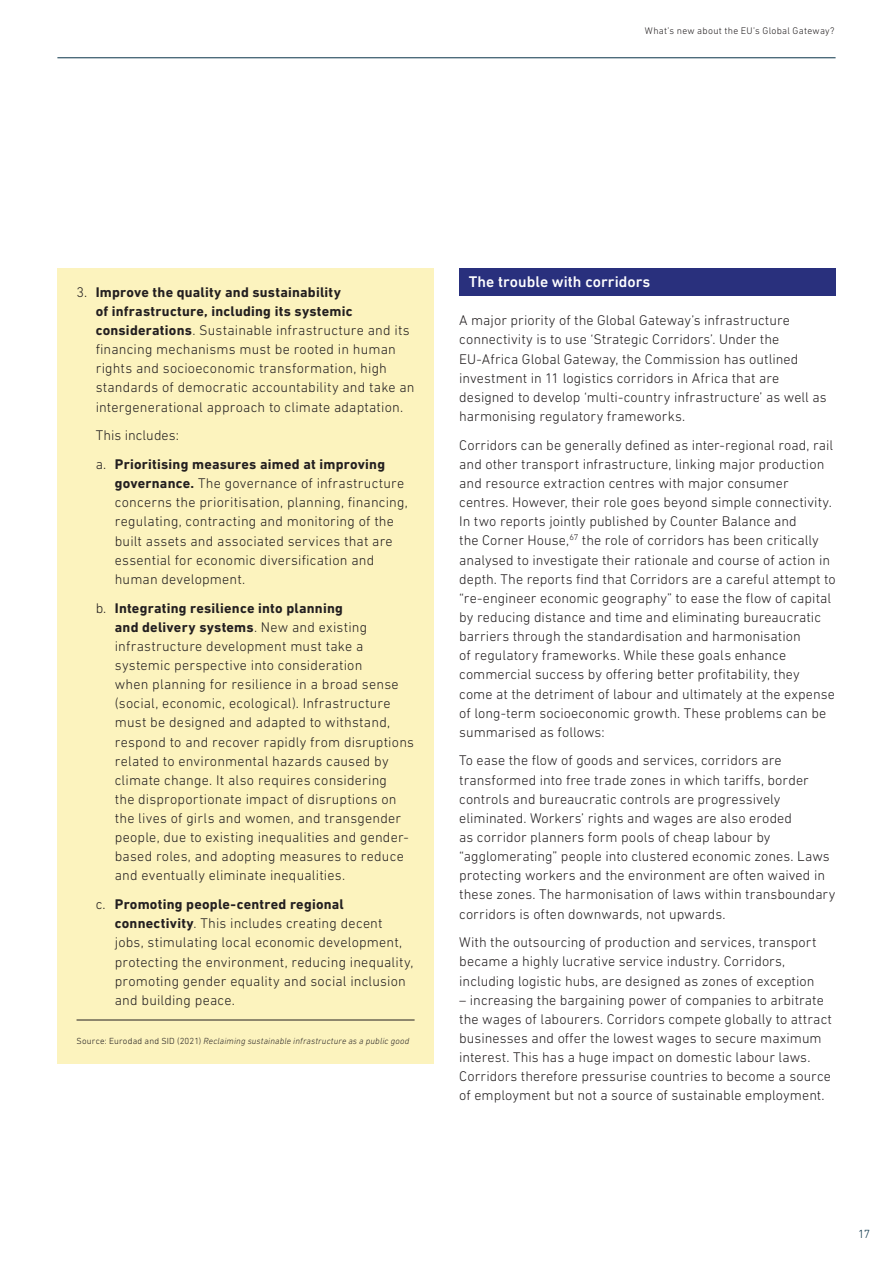
<style>
.page{position:relative;width:893px;height:1263px;background:#fff}
.page>*{position:absolute;margin:0;border:0;box-sizing:border-box;transform-origin:0 0}
.t1{font:500 15.75px "DIN Next LT Pro";letter-spacing:.005em;color:#fff}
.t2{font:300 14.25px/19.2px "DIN Next LT Pro";letter-spacing:.005em;color:#231f20}
.t3{font:700 14.25px/28.7px "DIN Next LT Pro";letter-spacing:.015em;color:#231f20}
.t4{font:300 12px "DIN Next LT Pro";color:#0a3449}
.t5{font:300 9.75px "DIN Next LT Pro";letter-spacing:.03em;color:#231f20}
.t6{font:italic 300 9px "DIN Next LT Pro";letter-spacing:.015em;color:#231f20}
.s1{font-weight:700}
.s2{font-weight:300}
.s3{font-style:normal}
</style>
<div class="page">
<hr style="left:57px;top:58px;width:779px;height:1px;background:#0a3449">
<div style="left:57px;top:268px;width:377px;height:795px;background:#fcf3be"></div>
<hr style="left:77px;top:1020px;width:338px;height:1px;background:#231f20">
<div style="left:459px;top:268px;width:377px;height:28px;background:#29307d"></div>
<p class="t5" style="left:645px;top:25px;width:191px">What’s new about the EU’s Global Gateway?</p>
<p class="t2" style="left:96px;top:282px;width:320px;text-indent:-19px">3. <span class="s1">Improve the quality and sustainability<br>of infrastructure, including its systemic considerations</span>. Sustainable infrastructure and its financing mechanisms must be rooted in human rights and socioeconomic transformation, high standards of democratic accountability and take an intergenerational approach to climate adaptation.</p>
<p class="t3" style="left:96px;top:421px;width:291px"><span class="s2">This includes:<br>a.</span> Prioritising measures aimed at improving</p>
<p class="t2" style="left:115px;top:473px;width:295px"><span class="s1">governance.</span> The governance of infrastructure concerns the prioritisation, planning, financing, regulating, contracting and monitoring of the built assets and associated services that are essential for economic diversification and human development.</p>
<p class="t2" style="left:115px;top:598px;width:301px;text-indent:-19px">b. <span class="s1">Integrating resilience into planning<br>and delivery systems</span>. New and existing infrastructure development must take a systemic perspective into consideration<br>when planning for resilience in a broad sense (social, economic, ecological). Infrastructure must be designed and adapted to withstand, respond to and recover rapidly from disruptions related to environmental hazards caused by climate change. It also requires considering<br>the disproportionate impact of disruptions on the lives of girls and women, and transgender people, due to existing inequalities and gender&shy;based roles, and adopting measures to reduce and eventually eliminate inequalities.</p>
<p class="t2" style="left:115px;top:894px;width:300px;text-indent:-19px">c. <span class="s1">Promoting people-centred regional connectivity</span>. This includes creating decent jobs, stimulating local economic development, protecting the environment, reducing inequality, promoting gender equality and social inclusion and building peace.</p>
<p class="t6" style="left:77px;top:1036px;width:334px"><span class="s3">Source: Eurodad and SID (2021)</span> Reclaiming sustainable infrastructure as a public good</p>
<p class="t1" style="left:469px;top:273px;width:183px">The trouble with corridors</p>
<p class="t2" style="left:459px;top:311px;width:369px">A major priority of the Global Gateway’s infrastructure connectivity is to use ‘Strategic Corridors’. Under the EU-Africa Global Gateway, the Commission has outlined investment in 11 logistics corridors in Africa that are designed to develop ‘multi-country infrastructure’ as well as harmonising regulatory frameworks.</p>
<p class="t2" style="left:459px;top:435px;width:378px">Corridors can be generally defined as inter-regional road, rail and other transport infrastructure, linking major production and resource extraction centres with major consumer centres. However, their role goes beyond simple connectivity.<br>In two reports jointly published by Counter Balance and<br>the Corner House,<sup>67</sup> the role of corridors has been critically analysed to investigate their rationale and course of action in depth. The reports find that Corridors are a careful attempt to “re-engineer economic geography” to ease the flow of capital by reducing distance and time and eliminating bureaucratic barriers through the standardisation and harmonisation<br>of regulatory frameworks. While these goals enhance commercial success by offering better profitability, they come at the detriment of labour and ultimately at the expense of long-term socioeconomic growth. These problems can be summarised as follows:</p>
<p class="t2" style="left:459px;top:751px;width:378px">To ease the flow of goods and services, corridors are transformed into free trade zones in which tariffs, border controls and bureaucratic controls are progressively eliminated. Workers’ rights and wages are also eroded<br>as corridor planners form pools of cheap labour by “agglomerating” people into clustered economic zones. Laws protecting workers and the environment are often waived in these zones. The harmonisation of laws within transboundary corridors is often downwards, not upwards.</p>
<p class="t2" style="left:459px;top:933px;width:359px">With the outsourcing of production and services, transport became a highly lucrative service industry. Corridors, including logistic hubs, are designed as zones of exception</p>
<p class="t2" style="left:459px;top:990px;width:374px">– increasing the bargaining power of companies to arbitrate the wages of labourers. Corridors compete globally to attract businesses and offer the lowest wages to secure maximum interest. This has a huge impact on domestic labour laws.<br>Corridors therefore pressurise countries to become a source of employment but not a source of sustainable employment.</p>
<p class="t4" style="left:858px;top:1227px;width:13px">17</p>
</div>
